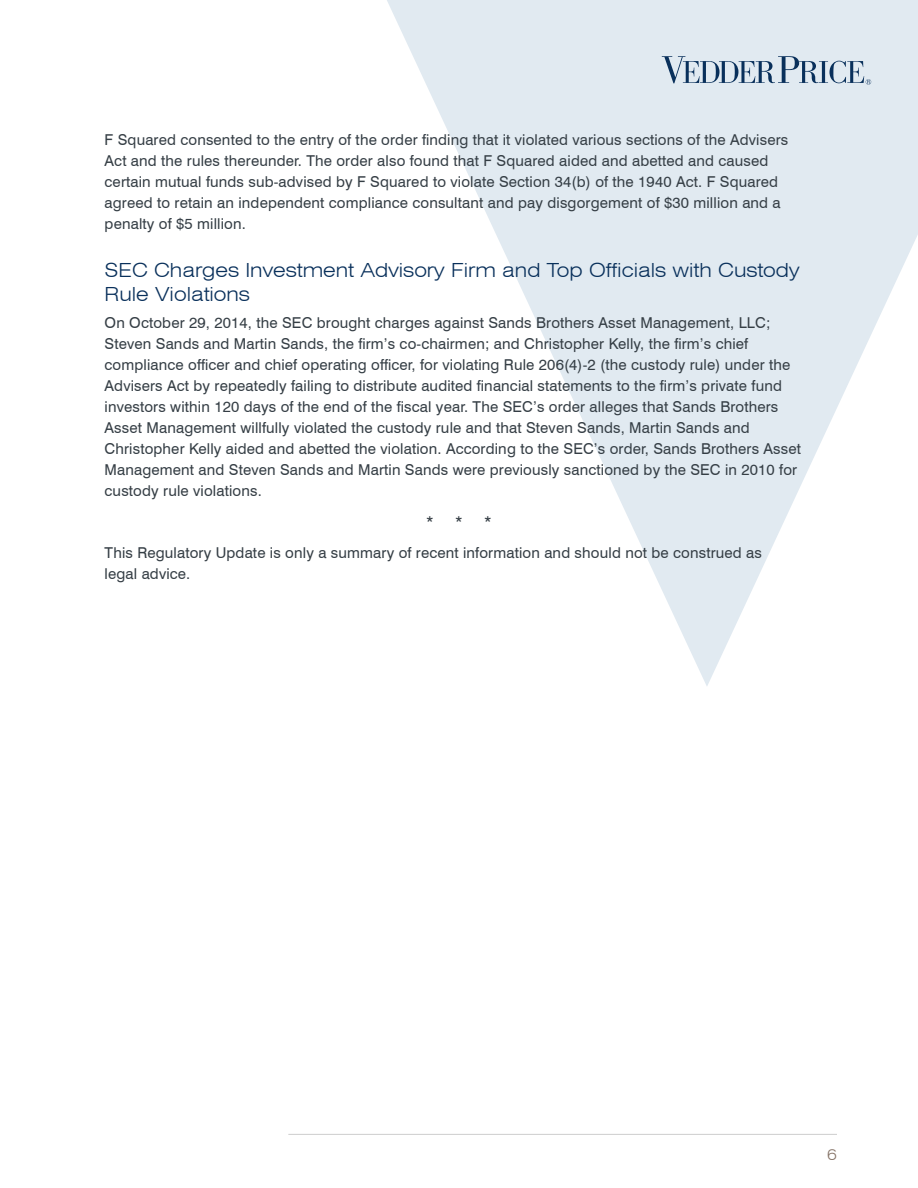
<style>
.page{position:relative;width:918px;height:1188px;background:#fff}
.page>*{position:absolute;margin:0;border:0;box-sizing:border-box;transform-origin:0 0}
.t1{font:300 expanded 19.5px/24px "Swiss 721 BT";color:#09305b}
.t2{font:15px/21px "Swiss 721 BT";letter-spacing:.01em;color:#353e45}
.t3{font:300 expanded 15px "Swiss 721 BT";color:#857367}
</style>
<div class="page">
<svg style="left:387px;top:0;width:531px;height:686px;fill:#e1eaf1"></svg>
<hr style="left:288px;top:1134px;width:549px;height:1px;background:#cdcdcd">
<svg style="left:662px;top:56px;width:209px;height:29px;background:#afbfce"></svg>
<p class="t2" style="left:105px;top:129px;width:685px">F Squared consented to the entry of the order finding that it violated various sections of the Advisers Act and the rules thereunder. The order also found that F Squared aided and abetted and caused certain mutual funds sub-advised by F Squared to violate Section 34(b) of the 1940 Act. F Squared agreed to retain an independent compliance consultant and pay disgorgement of $30 million and a penalty of $5 million.</p>
<h1 class="t1" style="left:105px;top:258px;width:697px">SEC Charges Investment Advisory Firm and Top Officials with Custody<br>Rule Violations</h1>
<p class="t2" style="left:105px;top:312px;width:698px">On October 29, 2014, the SEC brought charges against Sands Brothers Asset Management, LLC; Steven Sands and Martin Sands, the firm’s co-chairmen; and Christopher Kelly, the firm’s chief compliance officer and chief operating officer, for violating Rule 206(4)-2 (the custody rule) under the Advisers Act by repeatedly failing to distribute audited financial statements to the firm’s private fund investors within 120 days of the end of the fiscal year. The SEC’s order alleges that Sands Brothers Asset Management willfully violated the custody rule and that Steven Sands, Martin Sands and Christopher Kelly aided and abetted the violation. According to the SEC’s order, Sands Brothers Asset Management and Steven Sands and Martin Sands were previously sanctioned by the SEC in 2010 for custody rule violations.</p>
<p class="t2" style="left:426px;top:511px;width:38px">* *</p>
<p class="t2" style="left:105px;top:506px;width:659px;line-height:30.8px;text-indent:380px">*<br>This Regulatory Update is only a summary of recent information and should not be construed as</p>
<p class="t2" style="left:105px;top:563px;width:87px">legal advice.</p>
<p class="t3" style="left:827px;top:1146px;width:11px">6</p>
</div>
